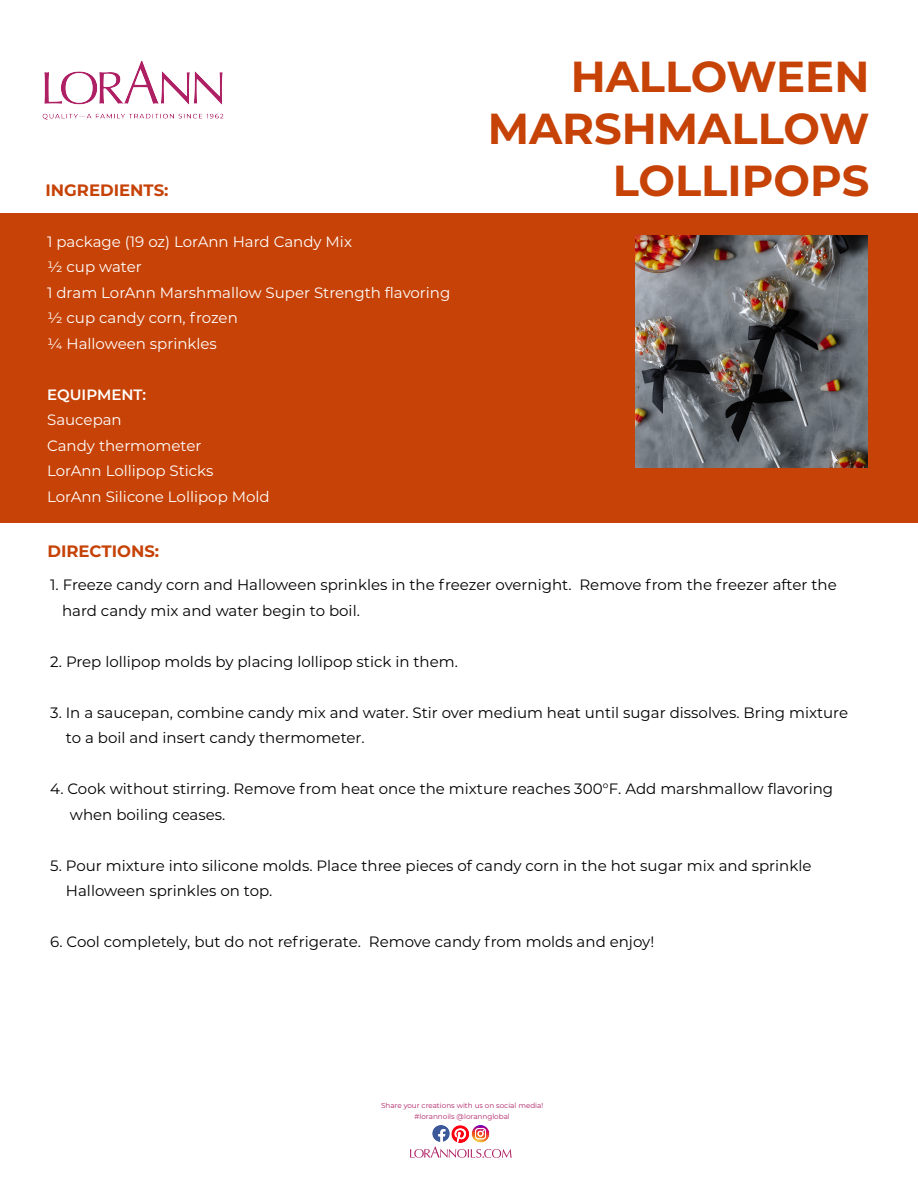
<style>
.page{position:relative;width:918px;height:1188px;background:#fff}
.page>*{position:absolute;margin:0;border:0;box-sizing:border-box;transform-origin:0 0}
.t1{font:700 43.35px/52.1px "Montserrat";color:#c64206;text-align:right}
.t2{font:700 16.5px "Montserrat";color:#c64206}
.t3{font:15px/25.5px "Montserrat";color:#000}
.t4{font:15px/25.5px "Montserrat";color:#fff}
.t5{font:600 15px "Montserrat";color:#fff}
.t6{font:7.2px/10.1px "Montserrat";color:#ae1f64;text-align:center}
</style>
<div class="page">
<div style="left:0;top:213px;width:918px;height:310px;background:#c64206"></div>
<img style="left:410px;top:1146px;width:102px;height:12px">
<img style="left:432px;top:1125px;width:37px;height:18px">
<img style="left:469px;top:1125px;width:21px;height:18px">
<img style="left:42px;top:60px;width:182px;height:60px">
<img style="left:635px;top:235px;width:232px;height:232px">
<p class="t2" style="left:46px;top:178px;width:124px">INGREDIENTS:</p>
<p class="t4" style="left:47px;top:228px;width:405px">1 package (19 oz) LorAnn Hard Candy Mix<br>½ cup water<br>1 dram LorAnn Marshmallow Super Strength flavoring ½ cup candy corn, frozen<br>¼ Halloween sprinkles</p>
<p class="t5" style="left:47px;top:384px;width:101px">EQUIPMENT:</p>
<p class="t4" style="left:47px;top:407px;width:224px">Saucepan<br>Candy thermometer<br>LorAnn Lollipop Sticks<br>LorAnn Silicone Lollipop Mold</p>
<p class="t2" style="left:47px;top:540px;width:113px">DIRECTIONS:</p>
<h1 class="t1" style="left:488px;top:48px;width:383px">HALLOWEEN<br>MARSHMALLOW<br>LOLLIPOPS</h1>
<p class="t3" style="left:62px;top:572px;width:776px;text-indent:-12px">1. Freeze candy corn and Halloween sprinkles in the freezer overnight. Remove from the freezer after the hard candy mix and water begin to boil.</p>
<p class="t3" style="left:50px;top:648px;width:409px">2. Prep lollipop molds by placing lollipop stick in them.</p>
<p class="t3" style="left:66px;top:699px;width:784px;text-indent:-16px">3. In a saucepan, combine candy mix and water. Stir over medium heat until sugar dissolves. Bring mixture to a boil and insert candy thermometer.</p>
<p class="t3" style="left:70px;top:776px;width:765px;text-indent:-20px">4. Cook without stirring. Remove from heat once the mixture reaches 300°F. Add marshmallow flavoring when boiling ceases.</p>
<p class="t3" style="left:66px;top:852px;width:747px;text-indent:-16px">5. Pour mixture into silicone molds. Place three pieces of candy corn in the hot sugar mix and sprinkle<br>Halloween sprinkles on top.</p>
<p class="t3" style="left:50px;top:929px;width:606px">6. Cool completely, but do not refrigerate. Remove candy from molds and enjoy!</p>
<p class="t6" style="left:381px;top:1101px;width:164px">Share your creations with us on social media! #lorannoils @lorannglobal</p>
</div>
